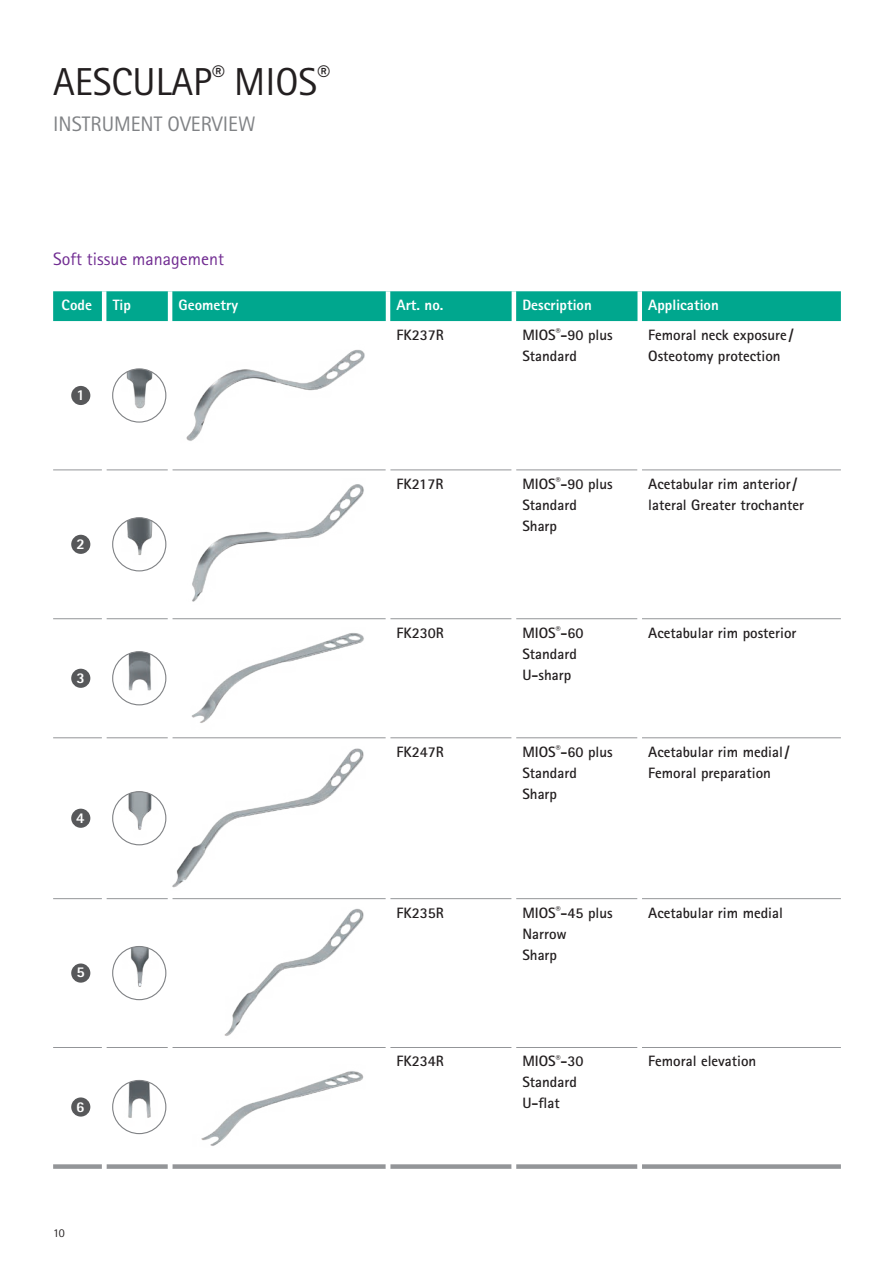
<style>
.page{position:relative;width:893px;height:1263px;background:#fff}
.page>*{position:absolute;margin:0;border:0;box-sizing:border-box;transform-origin:0 0}
.t1{font:39px "Rotis Sans Serif Pro";color:#231f20}
.t2{font:21px "Rotis Sans Serif Pro";color:#808285}
.t3{font:18px "Rotis Sans Serif Pro";color:#702b91}
.t4{font:700 15px/21px "Rotis Sans Serif Pro";color:#231f20}
.t5{font:800 15px "Rotis Sans Serif Pro";color:#fff}
.t6{font:12px "Rotis Sans Serif Pro";color:#231f20}
</style>
<div class="page">
<div style="left:53px;top:291px;width:788px;height:30px;background:#00a78e"></div>
<hr style="left:102px;top:291px;width:4px;height:30px;background:#fff">
<hr style="left:168px;top:291px;width:4px;height:30px;background:#fff">
<hr style="left:386px;top:291px;width:4px;height:30px;background:#fff">
<hr style="left:512px;top:291px;width:4px;height:30px;background:#fff">
<hr style="left:53px;top:469px;width:49px;height:1px;background:#939598">
<hr style="left:106px;top:469px;width:62px;height:1px;background:#939598">
<hr style="left:172px;top:469px;width:214px;height:1px;background:#939598">
<hr style="left:390px;top:469px;width:122px;height:1px;background:#939598">
<hr style="left:516px;top:469px;width:121px;height:1px;background:#939598">
<hr style="left:642px;top:469px;width:199px;height:1px;background:#939598">
<hr style="left:53px;top:618px;width:49px;height:1px;background:#939598">
<hr style="left:106px;top:618px;width:62px;height:1px;background:#939598">
<hr style="left:172px;top:618px;width:214px;height:1px;background:#939598">
<hr style="left:390px;top:618px;width:122px;height:1px;background:#939598">
<hr style="left:516px;top:618px;width:121px;height:1px;background:#939598">
<hr style="left:642px;top:618px;width:199px;height:1px;background:#939598">
<hr style="left:53px;top:737px;width:49px;height:1px;background:#939598">
<hr style="left:106px;top:737px;width:62px;height:1px;background:#939598">
<hr style="left:172px;top:737px;width:214px;height:1px;background:#939598">
<hr style="left:390px;top:737px;width:122px;height:1px;background:#939598">
<hr style="left:516px;top:737px;width:121px;height:1px;background:#939598">
<hr style="left:642px;top:737px;width:199px;height:1px;background:#939598">
<hr style="left:53px;top:898px;width:49px;height:1px;background:#939598">
<hr style="left:106px;top:898px;width:62px;height:1px;background:#939598">
<hr style="left:172px;top:898px;width:214px;height:1px;background:#939598">
<hr style="left:390px;top:898px;width:122px;height:1px;background:#939598">
<hr style="left:516px;top:898px;width:121px;height:1px;background:#939598">
<hr style="left:642px;top:898px;width:199px;height:1px;background:#939598">
<hr style="left:53px;top:1047px;width:49px;height:1px;background:#939598">
<hr style="left:106px;top:1047px;width:62px;height:1px;background:#939598">
<hr style="left:172px;top:1047px;width:214px;height:1px;background:#939598">
<hr style="left:390px;top:1047px;width:122px;height:1px;background:#939598">
<hr style="left:516px;top:1047px;width:121px;height:1px;background:#939598">
<hr style="left:642px;top:1047px;width:199px;height:1px;background:#939598">
<div style="left:53px;top:1164px;width:49px;height:5px;background:#939598"></div>
<div style="left:106px;top:1164px;width:62px;height:5px;background:#939598"></div>
<div style="left:172px;top:1164px;width:214px;height:5px;background:#939598"></div>
<div style="left:390px;top:1164px;width:122px;height:5px;background:#939598"></div>
<div style="left:516px;top:1164px;width:121px;height:5px;background:#939598"></div>
<div style="left:642px;top:1164px;width:199px;height:5px;background:#939598"></div>
<div style="left:637px;top:291px;width:5px;height:30px;background:#fff"></div>
<div style="left:71px;top:386px;width:19px;height:19px;background:#57585a;border-radius:50%"></div>
<img style="left:113px;top:369px;width:53px;height:53px;border-radius:27px">
<div style="left:112px;top:368px;width:54px;height:55px;border:1px solid #808285;border-radius:50%"></div>
<img style="left:186px;top:349px;width:179px;height:92px">
<div style="left:71px;top:535px;width:19px;height:19px;background:#57585a;border-radius:50%"></div>
<img style="left:113px;top:518px;width:53px;height:53px;border-radius:27px">
<div style="left:112px;top:517px;width:54px;height:54px;border:1px solid #808285;border-radius:50%"></div>
<img style="left:192px;top:484px;width:172px;height:118px">
<div style="left:71px;top:669px;width:19px;height:19px;background:#57585a;border-radius:50%"></div>
<img style="left:113px;top:652px;width:53px;height:53px;border-radius:27px">
<div style="left:112px;top:651px;width:54px;height:54px;border:1px solid #808285;border-radius:50%"></div>
<img style="left:191px;top:633px;width:173px;height:90px">
<div style="left:71px;top:809px;width:19px;height:19px;background:#57585a;border-radius:50%"></div>
<img style="left:113px;top:792px;width:53px;height:53px;border-radius:27px">
<div style="left:112px;top:791px;width:54px;height:54px;border:1px solid #808285;border-radius:50%"></div>
<img style="left:172px;top:748px;width:192px;height:140px">
<div style="left:71px;top:963px;width:19px;height:20px;background:#57585a;border-radius:50%"></div>
<img style="left:113px;top:946px;width:53px;height:54px;border-radius:27px">
<div style="left:112px;top:946px;width:54px;height:54px;border:1px solid #808285;border-radius:50%"></div>
<img style="left:224px;top:908px;width:140px;height:128px">
<div style="left:71px;top:1097px;width:19px;height:19px;background:#57585a;border-radius:50%"></div>
<img style="left:113px;top:1080px;width:53px;height:53px;border-radius:27px">
<div style="left:112px;top:1080px;width:54px;height:54px;border:1px solid #808285;border-radius:50%"></div>
<img style="left:201px;top:1071px;width:163px;height:75px">
<h1 class="t1" style="left:53px;top:59px;width:278px">AESCULAP<sup>®</sup> MIOS<sup>®</sup></h1>
<h2 class="t2" style="left:53px;top:111px;width:204px">INSTRUMENT OVERVIEW</h2>
<p class="t3" style="left:53px;top:249px;width:172px">Soft tissue management</p>
<p class="t5" style="left:62px;top:295px;width:32px">Code</p>
<p class="t5" style="left:113px;top:295px;width:20px">Tip</p>
<p class="t5" style="left:179px;top:295px;width:61px">Geometry</p>
<p class="t5" style="left:397px;top:295px;width:48px">Art. no.</p>
<p class="t5" style="left:522px;top:295px;width:71px">Description</p>
<p class="t5" style="left:648px;top:295px;width:72px">Application</p>
<p class="t5" style="left:77px;top:385px;width:10px">1</p>
<p class="t5" style="left:77px;top:534px;width:10px">2</p>
<p class="t5" style="left:77px;top:668px;width:10px">3</p>
<p class="t5" style="left:76px;top:808px;width:10px">4</p>
<p class="t5" style="left:77px;top:963px;width:10px">5</p>
<p class="t5" style="left:76px;top:1097px;width:10px">6</p>
<p class="t6" style="left:53px;top:1226px;width:13px">10</p>
<p class="t4" style="left:396px;top:324px;width:49px">FK237R</p>
<p class="t4" style="left:522px;top:324px;width:92px">MIOS<sup>®</sup>-90 plus<br>Standard</p>
<p class="t4" style="left:648px;top:324px;width:147px">Femoral neck exposure /<br>Osteotomy protection</p>
<p class="t4" style="left:396px;top:473px;width:48px">FK217R</p>
<p class="t4" style="left:522px;top:473px;width:92px">MIOS<sup>®</sup>-90 plus<br>Standard<br>Sharp</p>
<p class="t4" style="left:648px;top:473px;width:157px">Acetabular rim anterior/ lateral Greater trochanter</p>
<p class="t4" style="left:396px;top:622px;width:49px">FK230R</p>
<p class="t4" style="left:522px;top:622px;width:63px">MIOS<sup>®</sup>-60<br>Standard<br>U-sharp</p>
<p class="t4" style="left:648px;top:622px;width:150px">Acetabular rim posterior</p>
<p class="t4" style="left:396px;top:741px;width:49px">FK247R</p>
<p class="t4" style="left:522px;top:741px;width:92px">MIOS<sup>®</sup>-60 plus<br>Standard<br>Sharp</p>
<p class="t4" style="left:648px;top:741px;width:143px">Acetabular rim medial/<br>Femoral preparation</p>
<p class="t4" style="left:396px;top:902px;width:49px">FK235R</p>
<p class="t4" style="left:522px;top:902px;width:92px">MIOS<sup>®</sup>-45 plus<br>Narrow<br>Sharp</p>
<p class="t4" style="left:648px;top:902px;width:136px">Acetabular rim medial</p>
<p class="t4" style="left:396px;top:1051px;width:49px">FK234R</p>
<p class="t4" style="left:522px;top:1051px;width:63px">MIOS<sup>®</sup>-30<br>Standard<br>U-flat</p>
<p class="t4" style="left:648px;top:1051px;width:110px">Femoral elevation</p>
</div>
